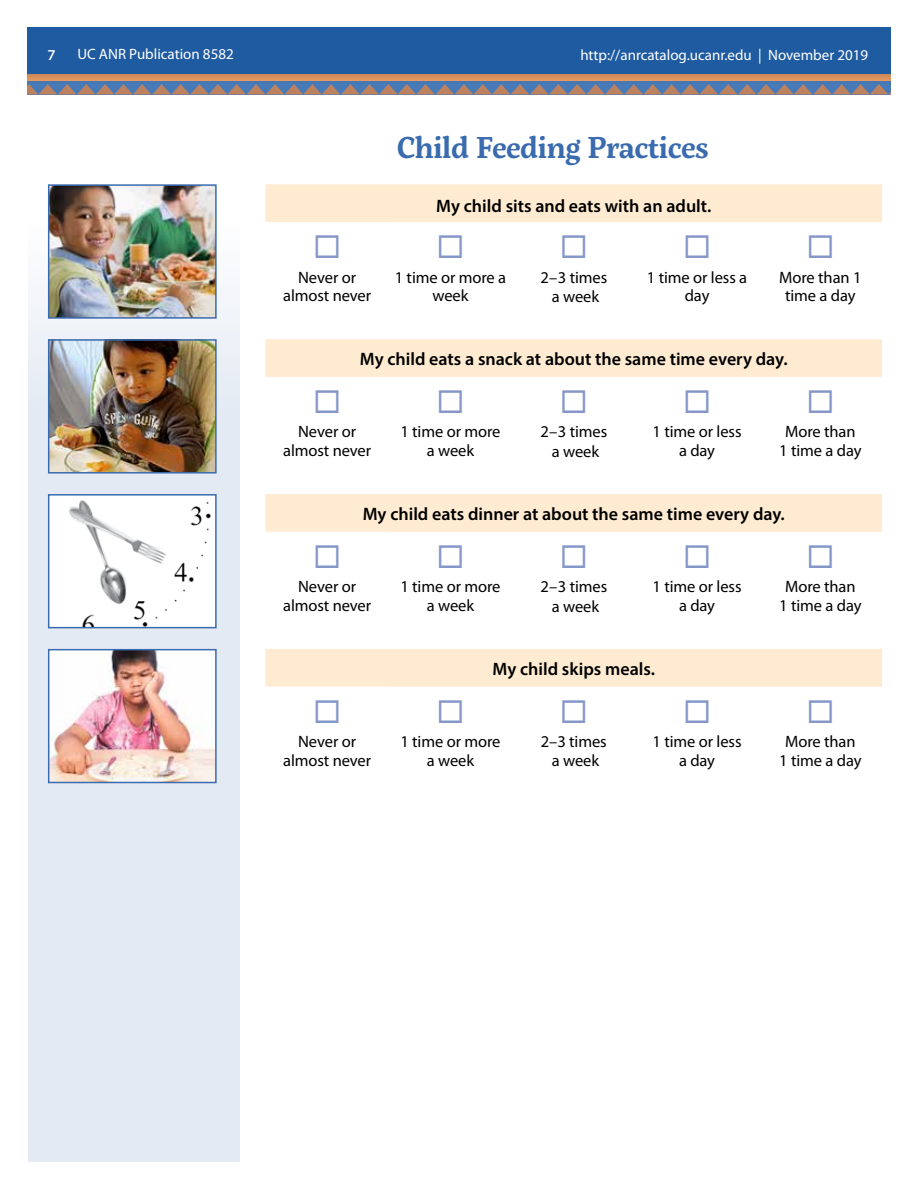
<style>
.page{position:relative;width:918px;height:1188px;background:#fff}
.page>*{position:absolute;margin:0;border:0;box-sizing:border-box;transform-origin:0 0}
.H1{font:600 30px "Servus Slab";letter-spacing:-.015em;color:#396bae}
.table_heads{font:600 18px "Myriad Pro";color:#000}
.table_body{font:16.5px/18.8px "Myriad Pro";letter-spacing:-.005em;color:#000;text-align:center}
.t1{font:15px "Myriad Pro";color:#fff}
.s1{font-size:25.5px}
</style>
<div class="page">
<div style="left:28px;top:201px;width:212px;height:961px;background:linear-gradient(to bottom,#eff3f8,#dee6f1)"></div>
<svg style="left:266px;top:184px;width:616px;height:503px"></svg>
<svg style="left:266px;top:222px;width:123px;height:465px"></svg>
<img style="left:51px;top:187px;width:163px;height:129px">
<div style="left:48px;top:184px;width:169px;height:135px;border:2px solid #396bae"></div>
<img style="left:51px;top:342px;width:163px;height:129px">
<div style="left:48px;top:339px;width:169px;height:135px;border:2px solid #396bae"></div>
<img style="left:51px;top:497px;width:163px;height:128px">
<div style="left:48px;top:494px;width:169px;height:134px;border:2px solid #396bae"></div>
<img style="left:51px;top:652px;width:163px;height:128px">
<div style="left:48px;top:649px;width:169px;height:134px;border:2px solid #396bae"></div>
<div style="left:27px;top:27px;width:864px;height:59px;background:#000;opacity:.23"></div>
<div style="left:27px;top:27px;width:864px;height:46px;background:#1f5ba0"></div>
<svg style="left:27px;top:84px;width:864px;height:10px;background:#7e7d8e"></svg>
<svg style="left:316px;top:235px;width:23px;height:23px"></svg>
<svg style="left:439px;top:235px;width:23px;height:23px"></svg>
<svg style="left:562px;top:235px;width:23px;height:23px"></svg>
<svg style="left:686px;top:235px;width:22px;height:23px"></svg>
<svg style="left:809px;top:235px;width:23px;height:23px"></svg>
<svg style="left:316px;top:390px;width:23px;height:23px"></svg>
<svg style="left:439px;top:390px;width:23px;height:23px"></svg>
<svg style="left:562px;top:390px;width:23px;height:23px"></svg>
<svg style="left:686px;top:390px;width:22px;height:23px"></svg>
<svg style="left:809px;top:390px;width:23px;height:23px"></svg>
<svg style="left:316px;top:545px;width:23px;height:23px"></svg>
<svg style="left:439px;top:545px;width:23px;height:23px"></svg>
<svg style="left:562px;top:545px;width:23px;height:23px"></svg>
<svg style="left:686px;top:545px;width:22px;height:23px"></svg>
<svg style="left:809px;top:545px;width:23px;height:23px"></svg>
<p class="t1" style="left:48px;top:44px;width:187px"><span class="s1">7</span> UC ANR Publication 8582</p>
<p class="t1" style="left:580px;top:45px;width:289px">http://anrcatalog.ucanr.edu | November 2019</p>
<h2 class="H1" style="left:397px;top:126px;width:313px">Child Feeding Practices</h2>
<p class="table_heads" style="left:436px;top:195px;width:277px">My child sits and eats with an adult.</p>
<p class="table_body" style="left:283px;top:267px;width:90px">Never or almost never</p>
<p class="table_body" style="left:395px;top:267px;width:113px">1 time or more a week</p>
<p class="table_body" style="left:540px;top:267px;width:68px;line-height:19.5px">2–3 times a week</p>
<p class="table_body" style="left:647px;top:267px;width:102px">1 time or less a day</p>
<p class="table_body" style="left:779px;top:267px;width:84px">More than 1 time a day</p>
<p class="table_heads" style="left:360px;top:347px;width:429px">My child eats a snack at about the same time every day.</p>
<p class="table_body" style="left:283px;top:422px;width:90px">Never or almost never</p>
<p class="table_body" style="left:400px;top:422px;width:102px">1 time or more a week</p>
<p class="table_body" style="left:540px;top:422px;width:68px;line-height:19.5px">2–3 times a week</p>
<p class="table_body" style="left:653px;top:422px;width:90px">1 time or less a day</p>
<p class="table_body" style="left:779px;top:422px;width:84px">More than<br>1 time a day</p>
<p class="table_heads" style="left:363px;top:502px;width:424px">My child eats dinner at about the same time every day.</p>
<p class="table_body" style="left:283px;top:577px;width:90px">Never or almost never</p>
<p class="table_body" style="left:400px;top:577px;width:102px">1 time or more a week</p>
<p class="table_body" style="left:540px;top:577px;width:68px;line-height:19.5px">2–3 times a week</p>
<p class="table_body" style="left:653px;top:577px;width:90px">1 time or less a day</p>
<p class="table_body" style="left:779px;top:577px;width:84px">More than<br>1 time a day</p>
<p class="table_heads" style="left:492px;top:657px;width:164px">My child skips meals.</p>
<p class="table_body" style="left:283px;top:732px;width:90px">Never or almost never</p>
<p class="table_body" style="left:400px;top:732px;width:102px">1 time or more a week</p>
<p class="table_body" style="left:541px;top:732px;width:67px">2–3 times a week</p>
<p class="table_body" style="left:653px;top:732px;width:90px">1 time or less a day</p>
<p class="table_body" style="left:779px;top:732px;width:84px">More than<br>1 time a day</p>
</div>
